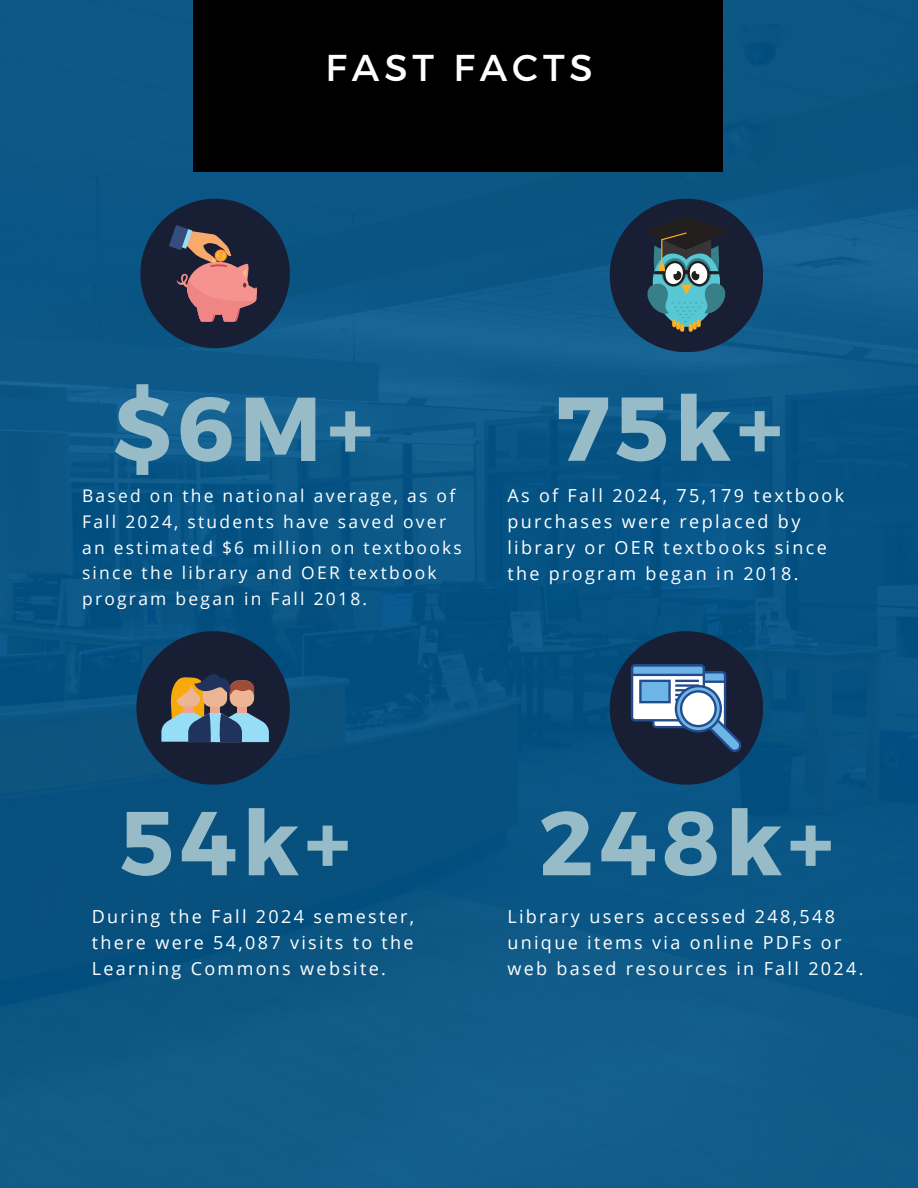
<style>
.page{position:relative;width:918px;height:1188px;background:#fff}
.page>*{position:absolute;margin:0;border:0;box-sizing:border-box;transform-origin:0 0}
.t1{font:700 90.45px "Montserrat";letter-spacing:.06em;color:#97bcc7}
.t2{font:37.35px "Montserrat";letter-spacing:.13em;color:#fff}
.t3{font:18px/26.4px "Open Sans";letter-spacing:.13em;color:#fff}
.t4{font:17.4px/25.7px "Open Sans";letter-spacing:.13em;color:#fff}
</style>
<div class="page">
<img style="left:0;top:0;width:918px;height:1188px">
<div style="left:193px;top:0;width:530px;height:171px;background:#000"></div>
<svg style="left:140px;top:199px;width:150px;height:149px;background:#3d4155"></svg>
<svg style="left:610px;top:199px;width:153px;height:153px;background:#26465b"></svg>
<svg style="left:136px;top:631px;width:153px;height:153px;background:#314559"></svg>
<svg style="left:610px;top:631px;width:153px;height:153px;background:#33506e"></svg>
<p class="t2" style="left:326px;top:43px;width:269px">FAST FACTS</p>
<p class="t1" style="left:113px;top:370px;width:262px">$6M+</p>
<p class="t1" style="left:556px;top:370px;width:228px">75k+</p>
<h3 class="t4" style="left:82px;top:483px;width:381px">Based on the national average, as of Fall 2024, students have saved over an estimated $6 million on textbooks since the library and OER textbook program began in Fall 2018.</h3>
<h1 class="t3" style="left:507px;top:482px;width:338px;line-height:25.8px">As of Fall 2024, 75,179 textbook purchases were replaced by library or OER textbooks since the program began in 2018.</h1>
<p class="t1" style="left:120px;top:784px;width:232px">54k+</p>
<p class="t1" style="left:539px;top:784px;width:296px">248k+</p>
<p class="t3" style="left:92px;top:902px;width:324px;text-align:justify">During the Fall 2024 semester, there were 54,087 visits to the Learning Commons website.</p>
<h2 class="t3" style="left:507px;top:902px;width:358px">Library users accessed 248,548 unique items via online PDFs or web based resources in Fall 2024.</h2>
</div>
